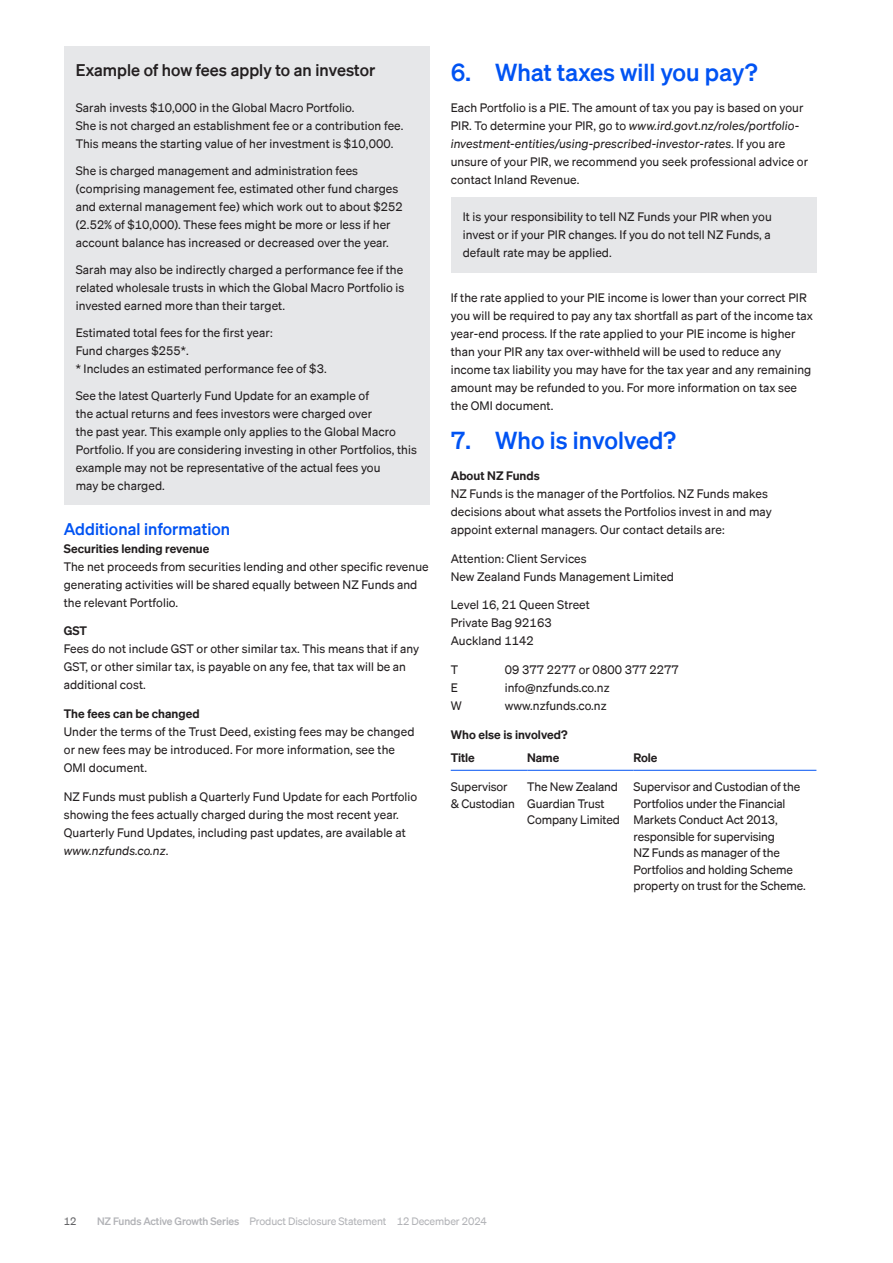
<style>
.page{position:relative;width:893px;height:1263px;background:#fff}
.page>*{position:absolute;margin:0;border:0;box-sizing:border-box;transform-origin:0 0}
.PDS_Section_Heading_16_16{font:500 24px "Sons Tab";letter-spacing:.005em;color:#0053f3}
.PDS_Body___Inset{font:500 16.5px "Sons Tab";letter-spacing:.005em;color:#231f20}
.PDS_Sub_Heading_11_12{font:500 16.5px "Sons Tab";letter-spacing:.005em;color:#0053f3}
.PDS_Body_8_12{font:12px/18px "Sons Tab";letter-spacing:.005em;color:#231f20}
.PDS_Body___Inset-2{font:12px/18px "Sons Tab";letter-spacing:.005em;color:#231f20}
.PDS_Table_7_10{font:12px/16.5px "Sons Tab";letter-spacing:-.01em;color:#231f20}
.PDS_Body_Heading_8_12{font:600 12px "Sons Tab";letter-spacing:.005em;color:#231f20}
.PDS_Table_-_header{font:600 12px "Sons Tab";letter-spacing:-.01em;color:#231f20}
.t1{font:10.5px "Sons Tab";letter-spacing:-.01em;color:#b2b3b7}
.t2{font:10.5px "Sons Tab";color:#636366}
.s1{font-style:italic}
.s2{font-weight:500}
</style>
<div class="page">
<div style="left:64px;top:46px;width:365px;height:458px;background:#e6e7e9"></div>
<div style="left:451px;top:197px;width:365px;height:75px;background:#e6e7e9"></div>
<hr style="left:451px;top:770px;width:76px;height:1px;background:#0053f3">
<hr style="left:527px;top:770px;width:107px;height:1px;background:#0053f3">
<hr style="left:634px;top:770px;width:182px;height:1px;background:#0053f3">
<p class="PDS_Body___Inset" style="left:76px;top:59px;width:301px">Example of how fees apply to an investor</p>
<p class="PDS_Body___Inset-2" style="left:76px;top:98px;width:329px">Sarah invests $10,000 in the Global Macro Portfolio.<br>She is not charged an establishment fee or a contribution fee.<br>This means the starting value of her investment is $10,000.</p>
<p class="PDS_Body___Inset-2" style="left:76px;top:161px;width:329px">She is charged management and administration fees (comprising management fee, estimated other fund charges and external management fee) which work out to about $252 (2.52% of $10,000). These fees might be more or less if her account balance has increased or decreased over the year.</p>
<p class="PDS_Body___Inset-2" style="left:76px;top:260px;width:330px;text-align:justify">Sarah may also be indirectly charged a performance fee if the related wholesale trusts in which the Global Macro Portfolio is invested earned more than their target.</p>
<p class="PDS_Body___Inset-2" style="left:76px;top:323px;width:252px">Estimated total fees for the first year:<br>Fund charges $255*.<br>* Includes an estimated performance fee of $3.</p>
<p class="PDS_Body___Inset-2" style="left:76px;top:386px;width:343px">See the latest Quarterly Fund Update for an example of<br>the actual returns and fees investors were charged over<br>the past year. This example only applies to the Global Macro Portfolio. If you are considering investing in other Portfolios, this example may not be representative of the actual fees you<br>may be charged.</p>
<p class="PDS_Sub_Heading_11_12" style="left:64px;top:518px;width:168px">Additional information</p>
<p class="PDS_Body_Heading_8_12" style="left:64px;top:540px;width:147px">Securities lending revenue</p>
<p class="PDS_Body_8_12" style="left:64px;top:557px;width:366px">The net proceeds from securities lending and other specific revenue generating activities will be shared equally between NZ Funds and the relevant Portfolio.</p>
<p class="PDS_Body_Heading_8_12" style="left:64px;top:623px;width:25px">GST</p>
<p class="PDS_Body_8_12" style="left:64px;top:640px;width:357px">Fees do not include GST or other similar tax. This means that if any<br>GST, or other similar tax, is payable on any fee, that tax will be an additional cost.</p>
<p class="PDS_Body_Heading_8_12" style="left:64px;top:706px;width:137px">The fees can be changed</p>
<p class="PDS_Body_8_12" style="left:64px;top:722px;width:352px">Under the terms of the Trust Deed, existing fees may be changed or new fees may be introduced. For more information, see the<br>OMI document.</p>
<p class="PDS_Body_8_12" style="left:64px;top:787px;width:355px">NZ Funds must publish a Quarterly Fund Update for each Portfolio showing the fees actually charged during the most recent year.<br>Quarterly Fund Updates, including past updates, are available at <span class="s1">www.nzfunds.co.nz</span>.</p>
<p class="PDS_Section_Heading_16_16" style="left:451px;top:57px;width:308px">6. What taxes will you pay?</p>
<p class="PDS_Body_8_12" style="left:451px;top:98px;width:359px">Each Portfolio is a PIE. The amount of tax you pay is based on your PIR. To determine your PIR, go to <span class="s1">www.ird.govt.nz/roles/portfolio&shy;investment-entities/using-prescribed-investor-rates</span>. If you are unsure of your PIR, we recommend you seek professional advice or contact Inland Revenue.</p>
<p class="PDS_Body___Inset-2" style="left:463px;top:208px;width:311px;text-align:justify">It is your responsibility to tell NZ Funds your PIR when you invest or if your PIR changes. If you do not tell NZ Funds, a default rate may be applied.</p>
<p class="PDS_Body_8_12" style="left:451px;top:289px;width:364px">If the rate applied to your PIE income is lower than your correct PIR you will be required to pay any tax shortfall as part of the income tax year-end process. If the rate applied to your PIE income is higher than your PIR any tax over-withheld will be used to reduce any income tax liability you may have for the tax year and any remaining amount may be refunded to you. For more information on tax see the OMI document.</p>
<p class="PDS_Section_Heading_16_16" style="left:451px;top:425px;width:227px">7. Who is involved?</p>
<p class="PDS_Body_Heading_8_12" style="left:451px;top:468px;width:91px">About NZ Funds</p>
<p class="PDS_Body_8_12" style="left:451px;top:484px;width:323px">NZ Funds is the manager of the Portfolios. NZ Funds makes decisions about what assets the Portfolios invest in and may appoint external managers. Our contact details are:</p>
<p class="PDS_Body_8_12" style="left:451px;top:549px;width:225px">Attention: Client Services<br>New Zealand Funds Management Limited</p>
<p class="PDS_Body_8_12" style="left:451px;top:596px;width:141px">Level 16, 21 Queen Street<br>Private Bag 92163<br>Auckland 1142</p>
<p class="PDS_Body_8_12" style="left:451px;top:660px;width:9px">T</p>
<p class="PDS_Body_8_12" style="left:505px;top:660px;width:175px">09 377 2277 or 0800 377 2277</p>
<p class="PDS_Body_8_12" style="left:451px;top:678px;width:9px">E</p>
<p class="PDS_Body_8_12" style="left:505px;top:678px;width:106px">info@nzfunds.co.nz</p>
<p class="PDS_Body_8_12" style="left:451px;top:696px;width:13px">W</p>
<p class="PDS_Body_8_12" style="left:505px;top:696px;width:103px">www.nzfunds.co.nz</p>
<p class="PDS_Body_Heading_8_12" style="left:451px;top:726px;width:118px">Who else is involved?</p>
<p class="PDS_Table_-_header" style="left:451px;top:750px;width:25px">Title</p>
<p class="PDS_Table_-_header" style="left:527px;top:750px;width:33px">Name</p>
<p class="PDS_Table_-_header" style="left:634px;top:750px;width:25px">Role</p>
<p class="PDS_Table_7_10" style="left:451px;top:778px;width:66px">Supervisor &amp; Custodian</p>
<p class="PDS_Table_7_10" style="left:527px;top:778px;width:94px">The New Zealand<br>Guardian Trust<br>Company Limited</p>
<p class="PDS_Table_7_10" style="left:634px;top:778px;width:174px">Supervisor and Custodian of the<br>Portfolios under the Financial<br>Markets Conduct Act 2013, responsible for supervising<br>NZ Funds as manager of the<br>Portfolios and holding Scheme property on trust for the Scheme.</p>
<p class="t2" style="left:64px;top:1214px;width:14px">12</p>
<p class="t1" style="left:97px;top:1214px;width:391px"><span class="s2">NZ Funds Active Growth Series</span> Product Disclosure Statement 12 December 2024</p>
</div>
